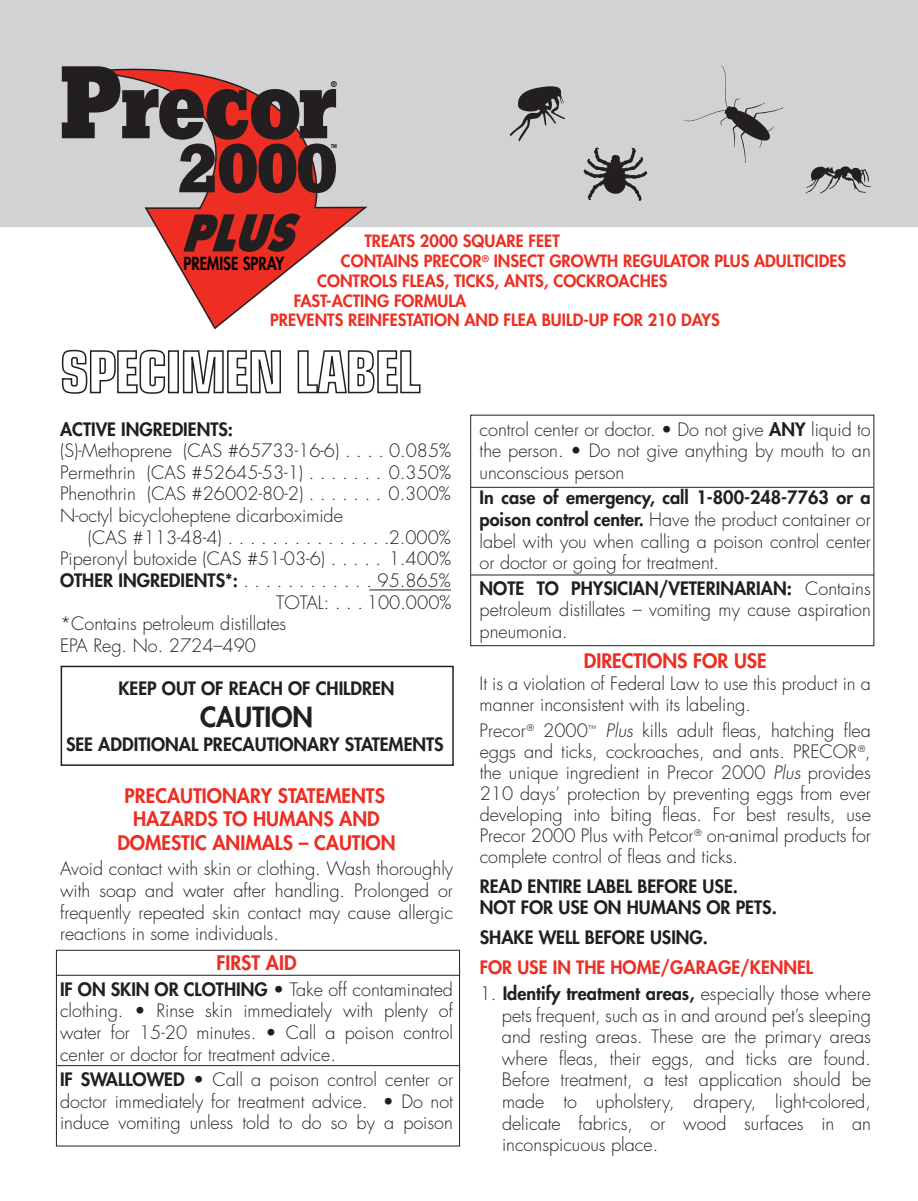
<style>
.page{position:relative;width:918px;height:1201px;background:#fff}
.page>*{position:absolute;margin:0;border:0;box-sizing:border-box;transform-origin:0 0}
.t1{font:800 27px "Futura";color:#231f20}
.t2{font:800 19.5px/23.4px "Futura";color:#ee2e22;text-align:center}
.t3{font:300 18px/21.6px "Futura";color:#231f20;text-align:justify}
.t4{font:800 18px/21.6px "Futura";color:#231f20}
.t5{font:800 18px "Futura";color:#ee2e22}
.t6{font:800 17.55px "Futura";color:#000;scale:.85 1}
.t7{font:800 16.5px "Futura";color:#ee2e22}
.t8{font:700 condensed 8.1px "Helvetica Neue";color:#231f20}
.t9{font:700 condensed 5.4px "Helvetica Neue";color:#231f20}
.s1{font-weight:800}
.s2{font-style:italic}
</style>
<div class="page">
<div style="left:0;top:0;width:917px;height:227px;background:#d1d2d4"></div>
<svg style="left:61px;top:349px;width:104px;height:45px"></svg>
<div style="left:168px;top:350px;width:11px;height:43px;border:2px solid #231f20"></div>
<svg style="left:182px;top:350px;width:99px;height:42px"></svg>
<svg style="left:297px;top:350px;width:124px;height:42px"></svg>
<svg style="left:509px;top:86px;width:56px;height:56px"></svg>
<svg style="left:684px;top:66px;width:99px;height:97px"></svg>
<svg style="left:806px;top:166px;width:65px;height:28px"></svg>
<svg style="left:583px;top:147px;width:64px;height:54px"></svg>
<svg style="left:144px;top:89px;width:223px;height:239px"></svg>
<svg style="left:183px;top:213px;width:117px;height:39px;background:#752520"></svg>
<svg style="left:62px;top:66px;width:274px;height:127px"></svg>
<svg style="left:369px;top:589px;width:82px;height:1px"></svg>
<div style="left:61px;top:665px;width:392px;height:100px;border:2px solid #231f20"></div>
<div style="left:56px;top:949px;width:404px;height:197px;border:1px solid #231f20"></div>
<div style="left:470px;top:414px;width:403px;height:232px;border:1px solid #231f20"></div>
<svg style="left:56px;top:974px;width:404px;height:1px"></svg>
<svg style="left:470px;top:486px;width:404px;height:2px"></svg>
<svg style="left:470px;top:574px;width:404px;height:1px"></svg>
<svg style="left:56px;top:1064px;width:404px;height:2px"></svg>
<p class="t8" style="left:330px;top:79px;width:8px">®</p>
<p class="t9" style="left:331px;top:142px;width:8px">TM</p>
<p class="t7" style="left:364px;top:230px;width:197px">TREATS 2000 SQUARE FEET</p>
<p class="t7" style="left:341px;top:250px;width:506px">CONTAINS PRECOR<sup>®</sup> INSECT GROWTH REGULATOR PLUS ADULTICIDES</p>
<p class="t7" style="left:317px;top:270px;width:351px">CONTROLS FLEAS, TICKS, ANTS, COCKROACHES</p>
<p class="t7" style="left:293px;top:290px;width:174px">FAST-ACTING FORMULA</p>
<p class="t7" style="left:270px;top:310px;width:451px">PREVENTS REINFESTATION AND FLEA BUILD-UP FOR 210 DAYS</p>
<p class="t6" style="left:183px;top:252px;width:120px">PREMISE SPRAY</p>
<p class="t4" style="left:60px;top:418px;width:174px">ACTIVE INGREDIENTS:</p>
<p class="t3" style="left:60px;top:440px;width:392px">(S)-Methoprene (CAS #65733-16-6) . . . . 0.085% Permethrin (CAS #52645-53-1) . . . . . . . 0.350% Phenothrin (CAS #26002-80-2) . . . . . . . 0.300% N-octyl bicycloheptene dicarboximide</p>
<p class="t3" style="left:88px;top:526px;width:364px">(CAS #113-48-4) . . . . . . . . . . . . . . .2.000%</p>
<p class="t3" style="left:60px;top:548px;width:392px">Piperonyl butoxide (CAS #51-03-6) . . . . . 1.400%</p>
<p class="t3" style="left:60px;top:570px;width:392px"><span class="s1">OTHER INGREDIENTS*:</span> . . . . . . . . . . . . 95.865%</p>
<p class="t3" style="left:276px;top:591px;width:177px">TOTAL: . . . 100.000%</p>
<p class="t3" style="left:60px;top:613px;width:228px">*Contains petroleum distillates</p>
<p class="t3" style="left:60px;top:634px;width:197px">EPA Reg. No. 2724–490</p>
<p class="t4" style="left:118px;top:677px;width:277px">KEEP OUT OF REACH OF CHILDREN</p>
<h1 class="t1" style="left:200px;top:700px;width:114px">CAUTION</h1>
<p class="t4" style="left:66px;top:733px;width:379px">SEE ADDITIONAL PRECAUTIONARY STATEMENTS</p>
<p class="t2" style="left:117px;top:784px;width:280px">PRECAUTIONARY STATEMENTS<br>HAZARDS TO HUMANS AND<br>DOMESTIC ANIMALS – CAUTION</p>
<p class="t3" style="left:60px;top:858px;width:394px">Avoid contact with skin or clothing. Wash thoroughly with soap and water after handling. Prolonged or frequently repeated skin contact may cause allergic reactions in some individuals.</p>
<p class="t2" style="left:216px;top:951px;width:82px">FIRST AID</p>
<p class="t3" style="left:60px;top:978px;width:394px"><span class="s1">IF ON SKIN OR CLOTHING</span> • Take off contaminated clothing. • Rinse skin immediately with plenty of water for 15-20 minutes. • Call a poison control center or doctor for treatment advice.</p>
<p class="t3" style="left:60px;top:1069px;width:394px"><span class="s1">IF SWALLOWED</span> • Call a poison control center or doctor immediately for treatment advice. • Do not induce vomiting unless told to do so by a poison</p>
<p class="t3" style="left:479px;top:418px;width:392px">control center or doctor. • Do not give <span class="s1">ANY</span> liquid to the person. • Do not give anything by mouth to an unconscious person</p>
<p class="t3" style="left:479px;top:487px;width:392px"><span class="s1">In case of emergency, call 1-800-248-7763 or a poison control center.</span> Have the product container or label with you when calling a poison control center or doctor or going for treatment.</p>
<p class="t3" style="left:479px;top:577px;width:392px"><span class="s1">NOTE TO PHYSICIAN/VETERINARIAN:</span> Contains petroleum distillates – vomiting my cause aspiration pneumonia.</p>
<p class="t2" style="left:583px;top:649px;width:184px">DIRECTIONS FOR USE</p>
<p class="t3" style="left:479px;top:672px;width:392px">It is a violation of Federal Law to use this product in a manner inconsistent with its labeling.</p>
<p class="t3" style="left:479px;top:720px;width:392px;line-height:21px">Precor<sup>®</sup> 2000<sup>™</sup> <span class="s2">Plus</span> kills adult fleas, hatching flea eggs and ticks, cockroaches, and ants. PRECOR<sup>®</sup>, the unique ingredient in Precor 2000 <span class="s2">Plus</span> provides 210 days’ protection by preventing eggs from ever developing into biting fleas. For best results, use Precor 2000 Plus with Petcor<sup>®</sup> on-animal products for complete control of fleas and ticks.</p>
<p class="t4" style="left:479px;top:875px;width:298px">READ ENTIRE LABEL BEFORE USE.<br>NOT FOR USE ON HUMANS OR PETS.</p>
<p class="t4" style="left:479px;top:926px;width:230px">SHAKE WELL BEFORE USING.</p>
<p class="t5" style="left:479px;top:956px;width:335px">FOR USE IN THE HOME/GARAGE/KENNEL</p>
<p class="t3" style="left:502px;top:982px;width:370px;text-indent:-22px">1. <span class="s1">Identify treatment areas,</span> especially those where pets frequent, such as in and around pet’s sleeping and resting areas. These are the primary areas where fleas, their eggs, and ticks are found.<br>Before treatment, a test application should be made to upholstery, drapery, light-colored, delicate fabrics, or wood surfaces in an inconspicuous place.</p>
</div>
